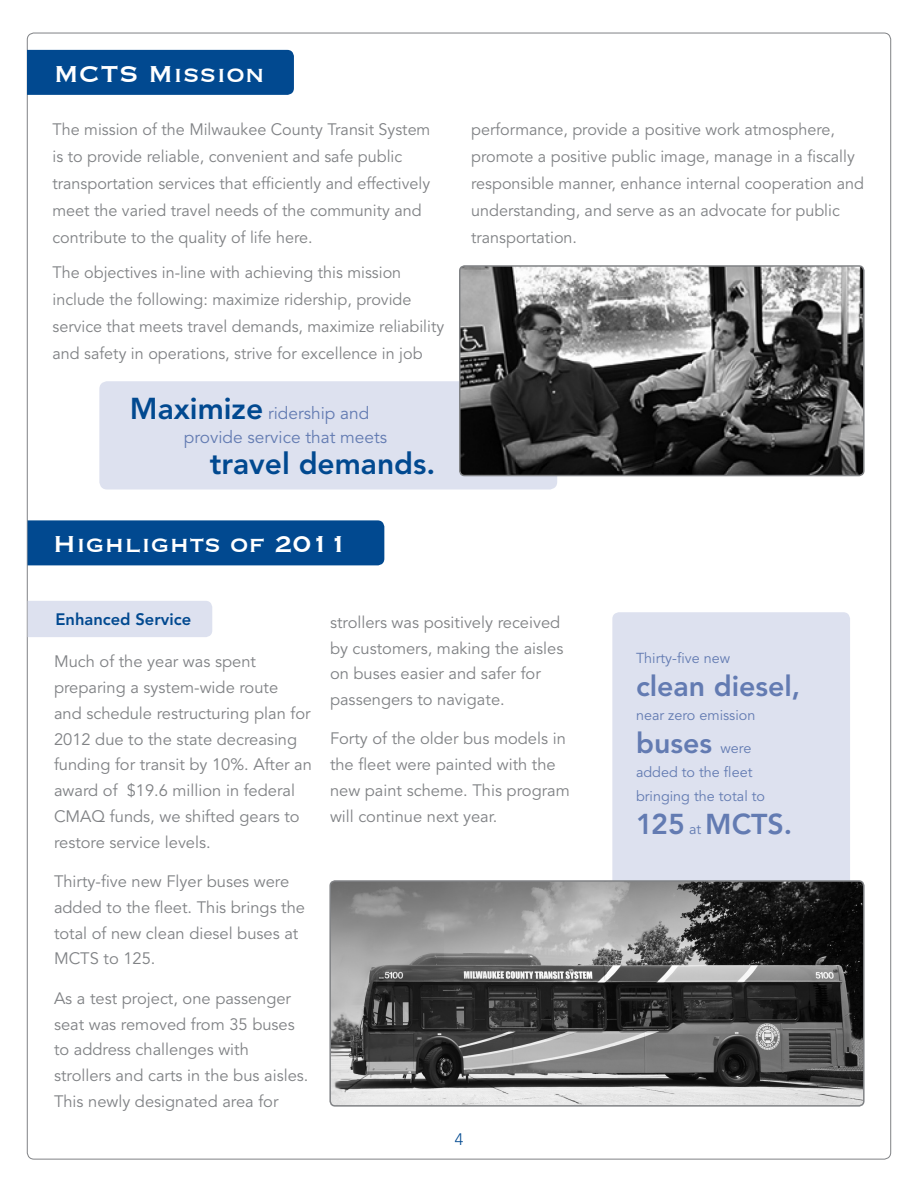
<style>
.page{position:relative;width:918px;height:1188px;background:#fff}
.page>*{position:absolute;margin:0;border:0;box-sizing:border-box;transform-origin:0 0}
.t1{font:30px "Copperplate";color:#fff}
.t2{font:800 30px "Avenir";color:#014990}
.t3{font:800 28.5px "Avenir";color:#637bb2}
.t4{font:17.25px "Avenir";color:#637bb2}
.t5{font:16.5px/25.8px "Avenir";color:#808285}
.t6{font:800 16.5px "Avenir";color:#014990}
.t7{font:300 16.5px "Avenir";color:#014990}
.t8{font:14.4px "Avenir";color:#637bb2}
.s1{font-weight:800;font-size:30px;color:#014990}
.s2{font-weight:400;font-size:14.4px}
</style>
<div class="page">
<div style="left:612px;top:612px;width:238px;height:280px;background:#dde1ef;border-radius:7px"></div>
<div style="left:28px;top:601px;width:184px;height:36px;background:#dde1ef"></div>
<img style="left:332px;top:883px;width:530px;height:221px">
<div style="left:329px;top:880px;width:536px;height:227px;border:2px solid #808285;border-radius:5px"></div>
<div style="left:28px;top:520px;width:356px;height:45px;background:#014990"></div>
<div style="left:99px;top:381px;width:458px;height:109px;background:#dde1ef;border-radius:8px"></div>
<div style="left:27px;top:50px;width:267px;height:45px;background:#014990"></div>
<img style="left:461px;top:268px;width:402px;height:208px">
<div style="left:459px;top:265px;width:406px;height:211px;border:2px solid #808285;border-radius:5px"></div>
<p class="t1" style="left:54px;top:54px;width:212px">MCTS Mission</p>
<p class="t5" style="left:52px;top:116px;width:379px;line-height:27px">The mission of the Milwaukee County Transit System is to provide reliable, convenient and safe public transportation services that efficiently and effectively meet the varied travel needs of the community and contribute to the quality of life here.</p>
<p class="t5" style="left:52px;top:259px;width:393px;line-height:27px">The objectives in-line with achieving this mission include the following: maximize ridership, provide service that meets travel demands, maximize reliability and safety in operations, strive for excellence in job</p>
<p class="t4" style="left:130px;top:404px;width:241px"><span class="s1">Maximize</span> ridership and</p>
<p class="t4" style="left:184px;top:428px;width:205px">provide service that meets</p>
<p class="t2" style="left:210px;top:446px;width:227px">travel demands.</p>
<p class="t1" style="left:53px;top:525px;width:296px">Highlights of 2011</p>
<p class="t5" style="left:471px;top:116px;width:394px;line-height:27px">performance, provide a positive work atmosphere, promote a positive public image, manage in a fiscally responsible manner, enhance internal cooperation and understanding, and serve as an advocate for public transportation.</p>
<p class="t6" style="left:55px;top:609px;width:137px">Enhanced Service</p>
<p class="t5" style="left:54px;top:649px;width:260px">Much of the year was spent preparing a system-wide route<br>and schedule restructuring plan for<br>2012 due to the state decreasing funding for transit by 10%. After an award of $19.6 million in federal<br>CMAQ funds, we shifted gears to restore service levels.</p>
<p class="t5" style="left:54px;top:869px;width:253px">Thirty-five new Flyer buses were added to the fleet. This brings the total of new clean diesel buses at<br>MCTS to 125.</p>
<p class="t5" style="left:54px;top:986px;width:256px">As a test project, one passenger seat was removed from 35 buses to address challenges with strollers and carts in the bus aisles.<br>This newly designated area for</p>
<p class="t5" style="left:330px;top:610px;width:235px">strollers was positively received by customers, making the aisles on buses easier and safer for passengers to navigate.</p>
<p class="t5" style="left:330px;top:726px;width:241px">Forty of the older bus models in the fleet were painted with the new paint scheme. This program will continue next year.</p>
<p class="t7" style="left:455px;top:1129px;width:10px">4</p>
<p class="t8" style="left:636px;top:650px;width:96px">Thirty-five new</p>
<p class="t3" style="left:636px;top:669px;width:166px">clean diesel,</p>
<p class="t8" style="left:636px;top:707px;width:121px">near zero emission</p>
<p class="t3" style="left:636px;top:726px;width:117px">buses <span class="s2">were</span></p>
<p class="t8" style="left:636px;top:764px;width:118px">added to the fleet</p>
<p class="t8" style="left:636px;top:788px;width:131px">bringing the total to</p>
<p class="t3" style="left:636px;top:807px;width:158px">125 <span class="s2">at</span> MCTS.</p>
</div>
